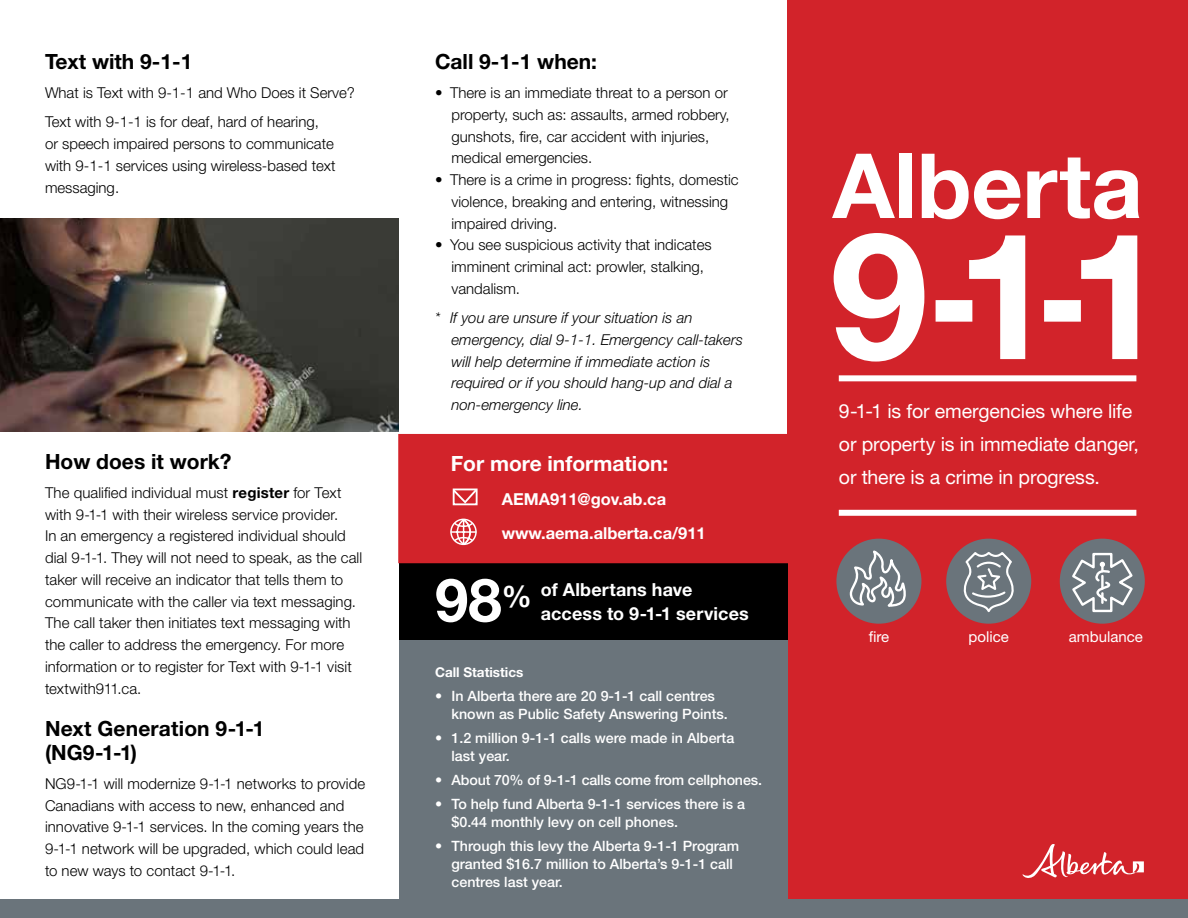
<style>
.page{position:relative;width:1188px;height:918px;background:#fff}
.page>*{position:absolute;margin:0;border:0;box-sizing:border-box;transform-origin:0 0}
.t1{font:700 90px "Helvetica Neue LT Std";letter-spacing:-.005em;color:#fff}
.t2{font:700 21px/24px "Helvetica Neue LT Std";color:#000}
.t3{font:700 21px "Helvetica Neue LT Std";color:#fff}
.t4{font:19.5px/33px "Helvetica Neue LT Std";letter-spacing:-.01em;color:#fff}
.t5{font:700 18px/24px "Helvetica Neue LT Std";letter-spacing:.005em;color:#fff}
.t6{font:700 16.5px/33.8px "Helvetica Neue LT Std";color:#fff}
.t7{font:300 15px/21.8px "Helvetica Neue LT Std";color:#000}
.t8{font:italic 300 15px/21.8px "Helvetica Neue LT Std";color:#000}
.t9{font:15px "Helvetica Neue LT Std";color:#fff}
.t10{font:500 14.25px/18px "Helvetica Neue LT Std";color:#fff}
.t11{font:700 13.5px "Helvetica Neue LT Std";color:#fff}
.s1{font-weight:700}
.s2{font-size:60px}
.s3{font-size:30px}
</style>
<div class="page">
<div style="left:788px;top:0;width:400px;height:900px;background:#d2232a"></div>
<div style="left:836px;top:539px;width:85px;height:85px;background:#6a747b;border-radius:50%"></div>
<svg style="left:849px;top:549px;width:58px;height:58px"></svg>
<div style="left:0;top:899px;width:1188px;height:19px;background:#6a747b"></div>
<svg style="left:834px;top:233px;width:303px;height:129px"></svg>
<div style="left:839px;top:375px;width:297px;height:6px;background:#fff"></div>
<div style="left:839px;top:510px;width:297px;height:6px;background:#fff"></div>
<div style="left:399px;top:640px;width:388px;height:278px;background:#6a747b"></div>
<div style="left:399px;top:562px;width:389px;height:78px;background:#000"></div>
<div style="left:399px;top:435px;width:389px;height:127px;background:#d2232a"></div>
<div style="left:398px;top:434px;width:390px;height:129px;border:2px solid #d2232a"></div>
<div style="left:1060px;top:539px;width:85px;height:85px;background:#6a747b;border-radius:50%"></div>
<svg style="left:1071px;top:552px;width:63px;height:61px"></svg>
<div style="left:946px;top:539px;width:85px;height:85px;background:#6a747b;border-radius:50%"></div>
<svg style="left:955px;top:551px;width:69px;height:62px"></svg>
<img style="left:0;top:218px;width:399px;height:214px">
<svg style="left:452px;top:488px;width:26px;height:17px"></svg>
<svg style="left:450px;top:518px;width:27px;height:27px"></svg>
<svg style="left:1023px;top:844px;width:121px;height:34px"></svg>
<h2 class="t2" style="left:45px;top:49px;width:149px">Text with 9-1-1</h2>
<p class="t7" style="left:45px;top:78px;width:312px;line-height:29.2px">What is Text with 9-1-1 and Who Does it Serve?<br>Text with 9-1-1 is for deaf, hard of hearing,</p>
<p class="t7" style="left:45px;top:133px;width:292px;text-align:justify">or speech impaired persons to communicate with 9-1-1 services using wireless-based text messaging.</p>
<h2 class="t2" style="left:45px;top:449px;width:188px">How does it work?</h2>
<p class="t7" style="left:45px;top:481px;width:319px">The qualified individual must <span class="s1">register</span> for Text with 9-1-1 with their wireless service provider.<br>In an emergency a registered individual should dial 9-1-1. They will not need to speak, as the call taker will receive an indicator that tells them to communicate with the caller via text messaging.<br>The call taker then initiates text messaging with the caller to address the emergency. For more information or to register for Text with 9-1-1 visit textwith911.ca.</p>
<h2 class="t2" style="left:45px;top:716px;width:221px">Next Generation 9-1-1 (NG9-1-1)</h2>
<p class="t7" style="left:45px;top:772px;width:322px">NG9-1-1 will modernize 9-1-1 networks to provide Canadians with access to new, enhanced and innovative 9-1-1 services. In the coming years the 9-1-1 network will be upgraded, which could lead to new ways to contact 9-1-1.</p>
<h2 class="t2" style="left:435px;top:49px;width:164px">Call 9-1-1 when:</h2>
<p class="t7" style="left:452px;top:82px;width:280px;text-indent:-16px">• There is an immediate threat to a person or property, such as: assaults, armed robbery, gunshots, fire, car accident with injuries, medical emergencies.</p>
<p class="t7" style="left:452px;top:169px;width:289px;text-indent:-16px">• There is a crime in progress: fights, domestic violence, breaking and entering, witnessing impaired driving.</p>
<p class="t7" style="left:452px;top:234px;width:262px;text-indent:-16px">• You see suspicious activity that indicates imminent criminal act: prowler, stalking, vandalism.</p>
<p class="t8" style="left:452px;top:307px;width:293px;text-indent:-16px">* If you are unsure if your situation is an emergency, dial 9-1-1. Emergency call-takers will help determine if immediate action is required or if you should hang-up and dial a non-emergency line.</p>
<h2 class="t3" style="left:451px;top:451px;width:219px">For more information:</h2>
<p class="t6" style="left:502px;top:482px;width:206px">AEMA911@gov.ab.ca www.aema.alberta.ca/911</p>
<p class="t5" style="left:541px;top:578px;width:209px;text-indent:-106px"><span class="s2">98</span><span class="s3">%</span> of Albertans have access to 9-1-1 services</p>
<p class="t11" style="left:435px;top:663px;width:90px">Call Statistics</p>
<p class="t10" style="left:452px;top:686px;width:278px;text-indent:-17px">• In Alberta there are 20 9-1-1 call centres known as Public Safety Answering Points.</p>
<p class="t10" style="left:452px;top:728px;width:284px;text-indent:-17px">• 1.2 million 9-1-1 calls were made in Alberta last year.</p>
<p class="t10" style="left:435px;top:770px;width:329px">• About 70% of 9-1-1 calls come from cellphones.</p>
<p class="t10" style="left:452px;top:794px;width:295px;text-indent:-17px">• To help fund Alberta 9-1-1 services there is a $0.44 monthly levy on cell phones.</p>
<p class="t10" style="left:452px;top:836px;width:289px;text-indent:-17px">• Through this levy the Alberta 9-1-1 Program granted $16.7 million to Alberta’s 9-1-1 call centres last year.</p>
<h1 class="t1" style="left:833px;top:130px;width:312px">Alberta</h1>
<h3 class="t4" style="left:839px;top:394px;width:301px">9-1-1 is for emergencies where life or property is in immediate danger, or there is a crime in progress.</h3>
<p class="t9" style="left:869px;top:628px;width:22px">fire</p>
<p class="t9" style="left:969px;top:628px;width:42px">police</p>
<p class="t9" style="left:1069px;top:628px;width:75px">ambulance</p>
</div>
